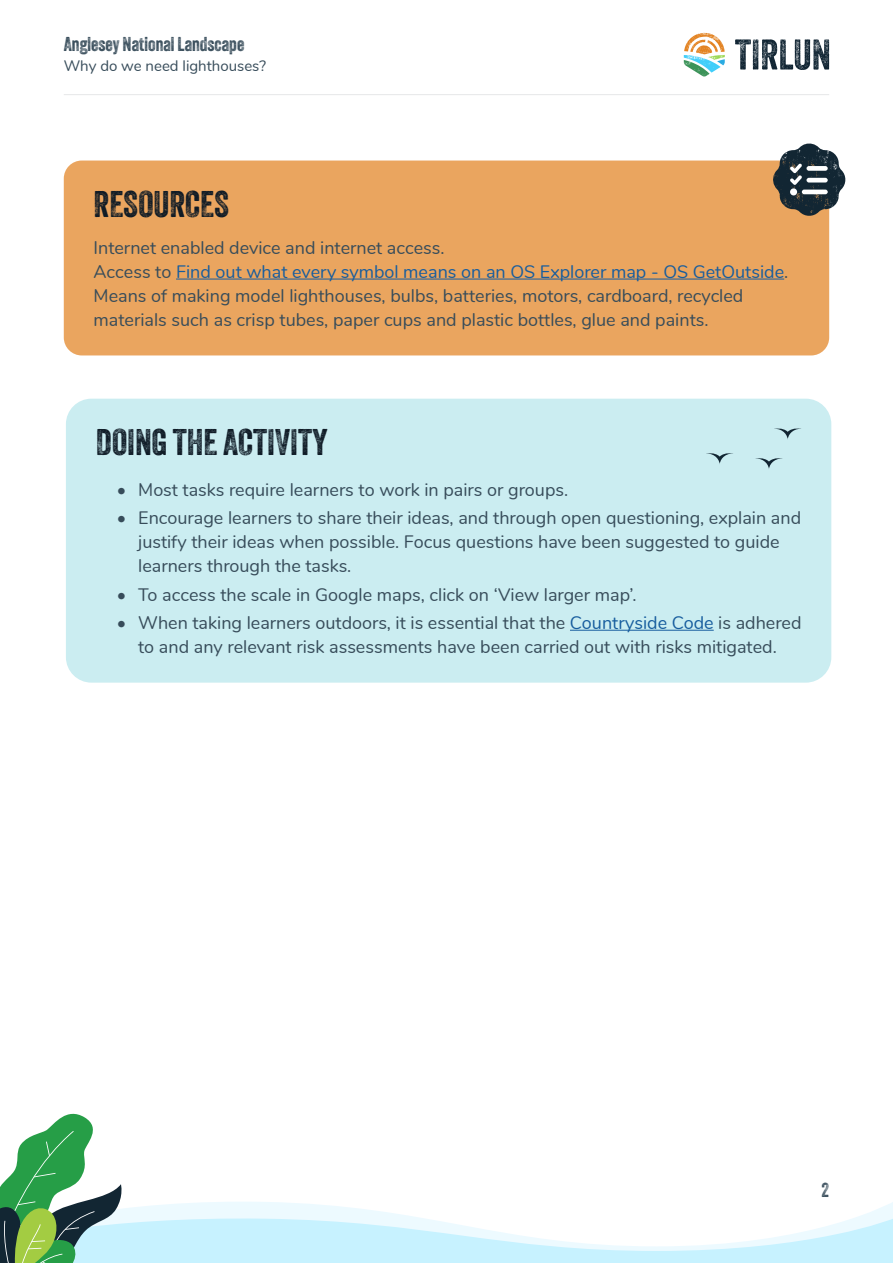
<style>
.page{position:relative;width:893px;height:1263px;background:#fff}
.page>*{position:absolute;margin:0;border:0;box-sizing:border-box;transform-origin:0 0}
.Page_sub_heading{font:36px "Veneer Two";color:#0e1a25}
.t1{font:19.5px "Veneer Two";color:#374c5a}
.Body_text{font:18px/24px "Nunito";color:#374c5a}
.Body_text-2{font:18px "Nunito";color:#175d9e}
.t2{font:15px "Nunito";color:#374c5a}
.s1{color:#374c5a}
.s2{color:#175d9e}
</style>
<div class="page">
<svg style="left:735px;top:39px;width:94px;height:31px"></svg>
<svg style="left:684px;top:33px;width:41px;height:44px"></svg>
<hr style="left:64px;top:94px;width:765px;height:1px;background:#e6e7e9">
<div style="left:66px;top:399px;width:765px;height:284px;background:#cbedf1;border-radius:26px"></div>
<hr style="left:570px;top:630px;width:144px;height:1px;background:#175d9e">
<svg style="left:774px;top:428px;width:27px;height:12px"></svg>
<svg style="left:755px;top:458px;width:28px;height:11px"></svg>
<svg style="left:706px;top:453px;width:27px;height:11px"></svg>
<svg style="left:0;top:1113px;width:893px;height:150px"></svg>
<div style="left:64px;top:161px;width:765px;height:194px;background:#eaa55f;border-radius:18px"></div>
<hr style="left:176px;top:279px;width:608px;height:1px;background:#175d9e">
<svg style="left:772px;top:143px;width:74px;height:74px"></svg>
<p class="t1" style="left:64px;top:32px;width:182px">Anglesey National Landscape</p>
<p class="t2" style="left:64px;top:54px;width:204px">Why do we need lighthouses?</p>
<p class="Page_sub_heading" style="left:94px;top:182px;width:137px">RESOURCES</p>
<p class="Body_text" style="left:94px;top:234px;width:352px">Internet enabled device and internet access.</p>
<p class="Body_text-2" style="left:94px;top:258px;width:696px"><span class="s1">Access to</span> Find out what every symbol means on an OS Explorer map - OS GetOutside<span class="s1">.</span></p>
<p class="Body_text" style="left:94px;top:282px;width:651px">Means of making model lighthouses, bulbs, batteries, motors, cardboard, recycled materials such as crisp tubes, paper cups and plastic bottles, glue and paints.</p>
<p class="Page_sub_heading" style="left:96px;top:420px;width:234px">DOING THE ACTIVITY</p>
<p class="Body_text" style="left:117px;top:477px;width:453px">• Most tasks require learners to work in pairs or groups.</p>
<p class="Body_text" style="left:138px;top:505px;width:664px;text-indent:-21px">• Encourage learners to share their ideas, and through open questioning, explain and justify their ideas when possible. Focus questions have been suggested to guide learners through the tasks.</p>
<p class="Body_text" style="left:117px;top:581px;width:521px">• To access the scale in Google maps, click on ‘View larger map’.</p>
<p class="Body_text" style="left:117px;top:610px;width:686px;text-align:center">• When taking learners outdoors, it is essential that the <span class="s2">Countryside Code</span> is adhered to and any relevant risk assessments have been carried out with risks mitigated.</p>
<p class="t1" style="left:821px;top:1178px;width:9px">2</p>
</div>
